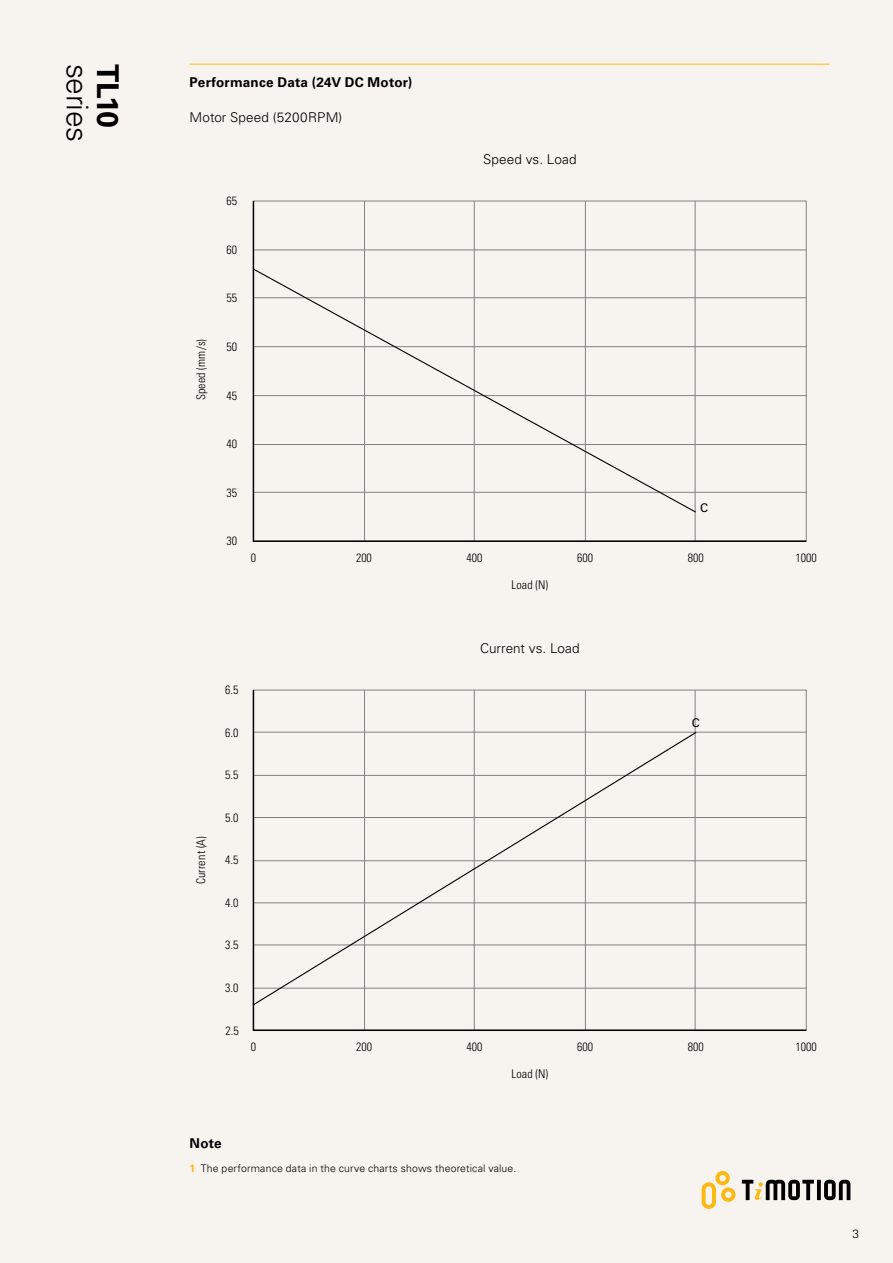
<style>
.page{position:relative;width:893px;height:1263px;background:#f7f3ef}
.page>*{position:absolute;margin:0;border:0;box-sizing:border-box;transform-origin:0 0}
.t1{font:300 30px "Univers LT Std";letter-spacing:-.015em;color:#000}
.t2{font:700 30px "Univers LT Std";color:#000}
.t3{font:300 13.5px "Univers LT Std";letter-spacing:.01em;color:#000}
.t4{font:700 13.5px "Univers LT Std";letter-spacing:.015em;color:#000}
.t5{font:300 condensed 12px "Univers LT Std";color:#000}
.t6{font:300 condensed 12px "Univers LT Std";letter-spacing:.02em;color:#000}
.t7{font:12px "Univers LT Std";color:#000}
.t8{font:300 12px "Univers LT Std";color:#000}
.t9{font:300 10.5px "Univers LT Std";letter-spacing:.015em;color:#000}
.s1{font-weight:700;color:#fdb812}
</style>
<div class="page">
<svg style="left:702px;top:1171px;width:33px;height:38px"></svg>
<svg style="left:817px;top:1180px;width:4px;height:20px"></svg>
<svg style="left:824px;top:1180px;width:26px;height:20px"></svg>
<svg style="left:742px;top:1180px;width:72px;height:20px"></svg>
<hr style="left:190px;top:64px;width:639px;height:1px;background:#fdb812">
<svg style="left:252px;top:200px;width:555px;height:342px"></svg>
<svg style="left:252px;top:268px;width:445px;height:246px"></svg>
<svg style="left:252px;top:689px;width:555px;height:342px"></svg>
<svg style="left:252px;top:731px;width:445px;height:275px"></svg>
<h1 class="t1" style="left:96px;top:64px;width:80px;rotate:90deg">series</h1>
<h1 class="t2" style="left:125px;top:64px;width:66px;rotate:90deg">TL10</h1>
<p class="t4" style="left:190px;top:74px;width:224px">Performance Data (24V DC Motor)</p>
<p class="t3" style="left:190px;top:109px;width:154px">Motor Speed (5200RPM)</p>
<p class="t5" style="left:227px;top:194px;width:12px">65</p>
<p class="t5" style="left:227px;top:242px;width:12px">60</p>
<p class="t5" style="left:194px;top:400px;width:63px;rotate:-90deg">Speed (mm/s)</p>
<p class="t5" style="left:227px;top:291px;width:12px">55</p>
<p class="t5" style="left:227px;top:340px;width:12px">50</p>
<p class="t5" style="left:227px;top:388px;width:12px">45</p>
<p class="t5" style="left:227px;top:437px;width:12px">40</p>
<p class="t5" style="left:227px;top:485px;width:12px">35</p>
<p class="t5" style="left:227px;top:534px;width:12px">30</p>
<p class="t3" style="left:483px;top:151px;width:95px">Speed vs. Load</p>
<p class="t7" style="left:700px;top:501px;width:10px">C</p>
<p class="t5" style="left:251px;top:550px;width:7px">0</p>
<p class="t5" style="left:356px;top:550px;width:17px">200</p>
<p class="t5" style="left:467px;top:550px;width:17px">400</p>
<p class="t5" style="left:577px;top:550px;width:17px">600</p>
<p class="t5" style="left:688px;top:550px;width:17px">800</p>
<p class="t5" style="left:796px;top:550px;width:23px">1000</p>
<p class="t5" style="left:511px;top:577px;width:38px">Load (N)</p>
<p class="t6" style="left:194px;top:884px;width:50px;rotate:-90deg">Current (A)</p>
<p class="t5" style="left:225px;top:683px;width:15px">6.5</p>
<p class="t5" style="left:225px;top:725px;width:15px">6.0</p>
<p class="t3" style="left:480px;top:640px;width:101px">Current vs. Load</p>
<p class="t7" style="left:692px;top:715px;width:10px">C</p>
<p class="t5" style="left:225px;top:768px;width:15px">5.5</p>
<p class="t5" style="left:225px;top:810px;width:15px">5.0</p>
<p class="t5" style="left:225px;top:853px;width:15px">4.5</p>
<p class="t5" style="left:225px;top:895px;width:15px">4.0</p>
<p class="t5" style="left:225px;top:938px;width:15px">3.5</p>
<p class="t5" style="left:225px;top:980px;width:15px">3.0</p>
<p class="t5" style="left:225px;top:1023px;width:15px">2.5</p>
<p class="t5" style="left:251px;top:1039px;width:7px">0</p>
<p class="t5" style="left:356px;top:1039px;width:17px">200</p>
<p class="t5" style="left:467px;top:1039px;width:17px">400</p>
<p class="t5" style="left:577px;top:1039px;width:17px">600</p>
<p class="t5" style="left:688px;top:1039px;width:17px">800</p>
<p class="t5" style="left:796px;top:1039px;width:23px">1000</p>
<p class="t5" style="left:511px;top:1066px;width:38px">Load (N)</p>
<p class="t4" style="left:190px;top:1136px;width:34px">Note</p>
<p class="t9" style="left:190px;top:1162px;width:328px"><span class="s1">1</span> The performance data in the curve charts shows theoretical value.</p>
<p class="t8" style="left:852px;top:1226px;width:8px">3</p>
</div>
